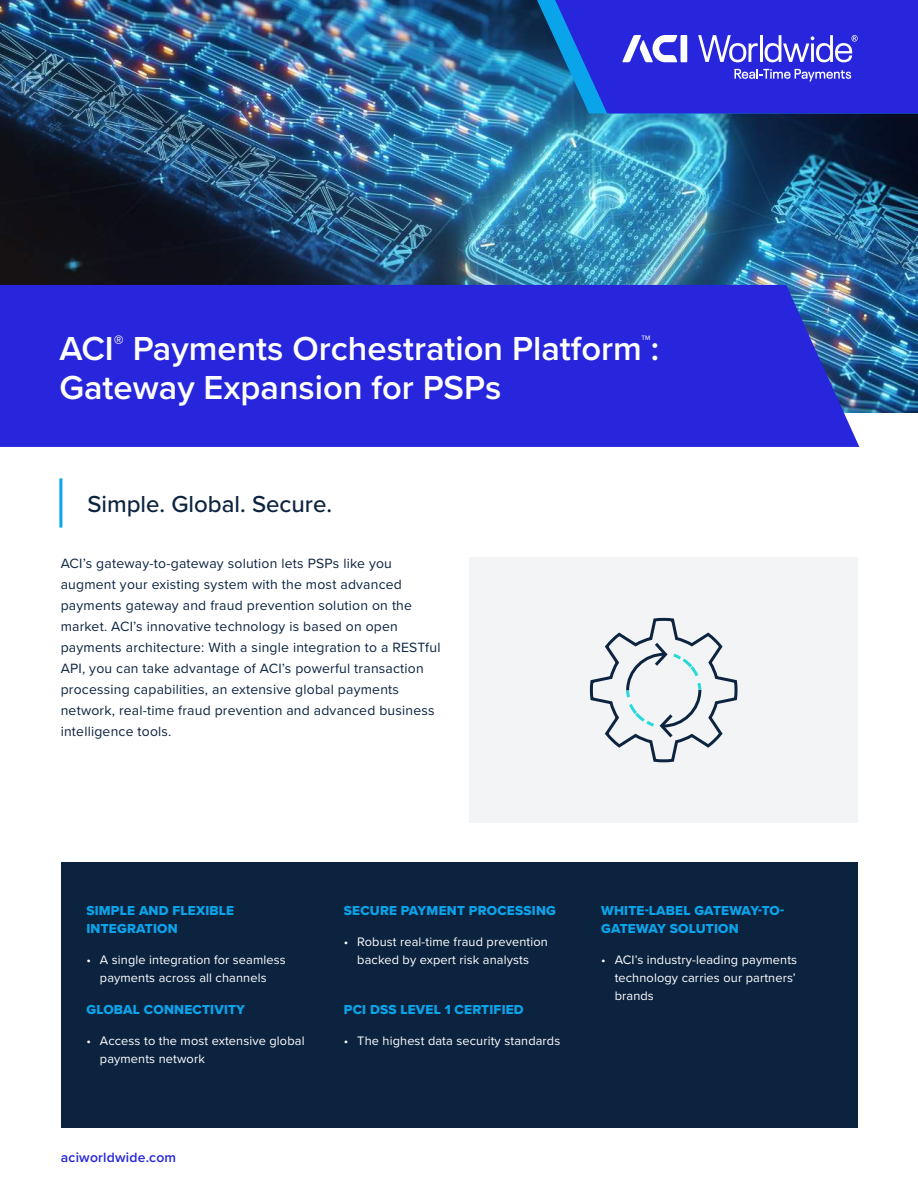
<style>
.page{position:relative;width:918px;height:1188px;background:#fff}
.page>*{position:absolute;margin:0;border:0;box-sizing:border-box;transform-origin:0 0}
.t1{font:600 34.5px/39px "Proxima Nova";color:#fff}
.t2{font:500 24px "Proxima Nova";color:#0c2340}
.t3{font:13.95px/21px "Proxima Nova";letter-spacing:.015em;color:#0c2340}
.t4{font:600 13.95px "Proxima Nova";letter-spacing:.015em;color:#2726dd}
.t5{font:13.5px/18px "Proxima Nova Extrabld";letter-spacing:.015em;color:#0aa4eb}
.t6{font:12.75px/18px "Proxima Nova";letter-spacing:.01em;color:#fff;text-align:center}
</style>
<div class="page">
<div style="left:469px;top:557px;width:388px;height:266px;background:#f3f4f6"></div>
<hr style="left:59px;top:478px;width:3px;height:50px;background:#0aa4eb">
<img style="left:0;top:0;width:918px;height:413px">
<div style="left:0;top:285px;width:859px;height:162px;background:#2726dd"></div>
<svg style="left:537px;top:0;width:381px;height:113px;background:#323eda"></svg>
<div style="left:61px;top:862px;width:796px;height:266px;background:#0c2340"></div>
<svg style="left:589px;top:617px;width:149px;height:146px"></svg>
<h1 class="t1" style="left:59px;top:331px;width:601px">ACI<sup>®</sup> Payments Orchestration Platform<sup>™</sup>:<br>Gateway Expansion for PSPs</h1>
<h2 class="t2" style="left:87px;top:494px;width:246px">Simple. Global. Secure.</h2>
<p class="t3" style="left:61px;top:554px;width:381px">ACI’s gateway-to-gateway solution lets PSPs like you augment your existing system with the most advanced payments gateway and fraud prevention solution on the market. ACI’s innovative technology is based on open payments architecture: With a single integration to a RESTful API, you can take advantage of ACI’s powerful transaction processing capabilities, an extensive global payments network, real-time fraud prevention and advanced business intelligence tools.</p>
<p class="t5" style="left:86px;top:901px;width:149px">SIMPLE AND FLEXIBLE<br>INTEGRATION</p>
<p class="t6" style="left:86px;top:952px;width:201px">• A single integration for seamless payments across all channels</p>
<p class="t5" style="left:86px;top:1000px;width:160px">GLOBAL CONNECTIVITY</p>
<p class="t6" style="left:100px;top:1033px;width:206px;text-align:left;text-indent:-14px">• Access to the most extensive global payments network</p>
<p class="t4" style="left:61px;top:1152px;width:117px">aciworldwide.com</p>
<p class="t5" style="left:344px;top:901px;width:214px">SECURE PAYMENT PROCESSING</p>
<p class="t6" style="left:344px;top:934px;width:206px">• Robust real-time fraud prevention backed by expert risk analysts</p>
<p class="t5" style="left:344px;top:1000px;width:181px">PCI DSS LEVEL 1 CERTIFIED</p>
<p class="t6" style="left:344px;top:1033px;width:218px">• The highest data security standards</p>
<p class="t5" style="left:601px;top:901px;width:184px">WHITE-LABEL GATEWAY-TO-<br>GATEWAY SOLUTION</p>
<p class="t6" style="left:615px;top:952px;width:184px;text-align:justify;text-indent:-14px">• ACI’s industry-leading payments technology carries our partners’ brands</p>
</div>
